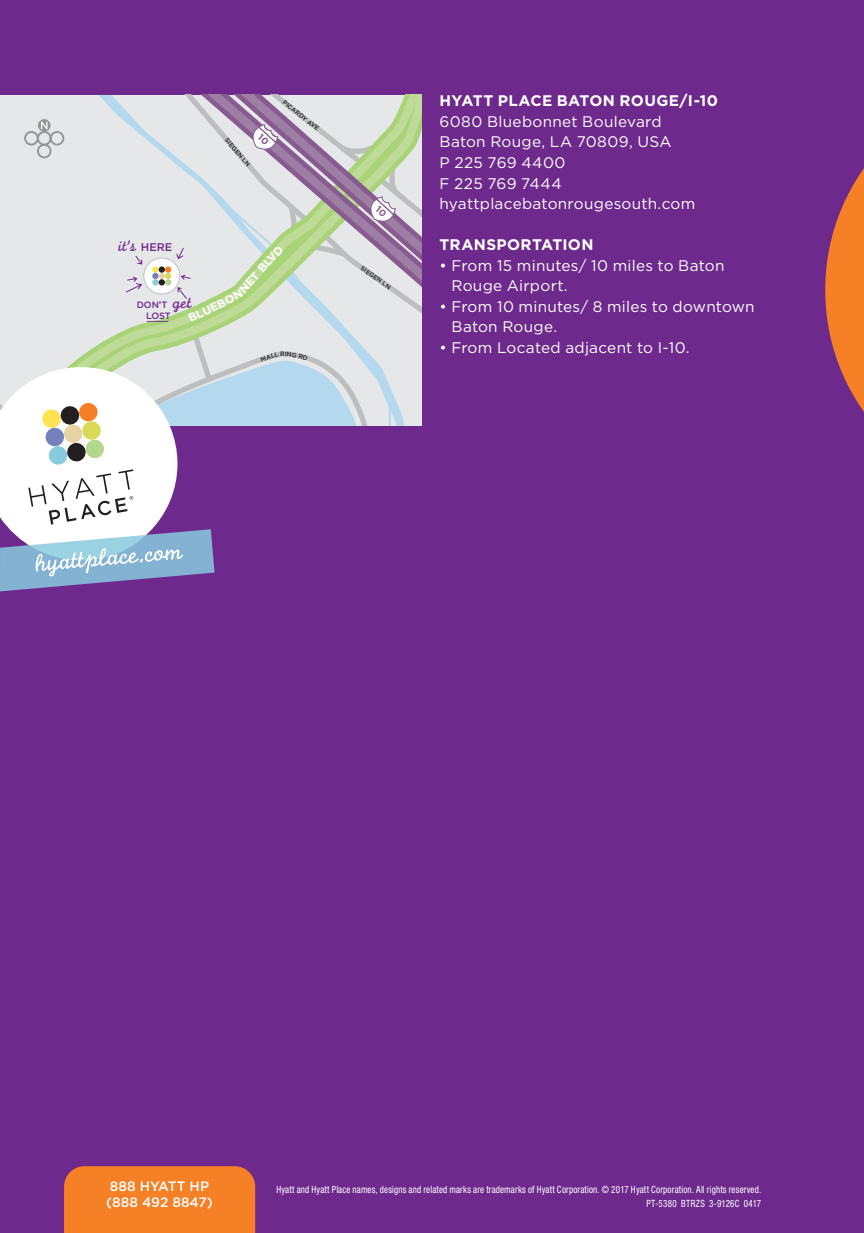
<style>
.page{position:relative;width:864px;height:1233px;background:#6e298d}
.page>*{position:absolute;margin:0;border:0;box-sizing:border-box;transform-origin:0 0}
.t1{font:16px "Monoline Script";color:#6e298d}
.t2{font:15.4px/20.6px "Gotham";letter-spacing:.015em;color:#fff}
.t3{font:700 15.4px "Gotham";letter-spacing:.02em;color:#fff}
.t4{font:500 13.6px/16.4px "Gotham";color:#fff}
.t5{font:700 11.6px "Gotham";color:#fff}
.t6{font:condensed 10px/14px "Helvetica Neue";letter-spacing:.02em;color:#fff;text-align:right;scale:.9 1}
.t7{font:500 9.2px/11.4px "Gotham";letter-spacing:-.005em;color:#6e298d}
.t8{font:500 6.4px "Gotham";color:#231f20}
.t9{font:500 6.2px "Gotham";color:#231f20}
.s1{font-family:"Gotham";font-weight:500;font-size:11.2px}
.s2{font-size:9.4px}
.s3{font-family:"Monoline Script";font-weight:400;font-size:16.8px}
</style>
<div class="page">
<div style="left:64px;top:1166px;width:191px;height:67px;background:#f58025"></div>
<svg style="left:0;top:95px;width:422px;height:331px;background:#e2e5e4"></svg>
<svg style="left:166px;top:95px;width:256px;height:242px;background:#dee4dd"></svg>
<svg style="left:179px;top:95px;width:243px;height:220px;background:#cccdca"></svg>
<svg style="left:38px;top:119px;width:13px;height:13px"></svg>
<svg style="left:23px;top:122px;width:42px;height:37px;background:#d3d4d5"></svg>
<svg style="left:825px;top:168px;width:39px;height:244px"></svg>
<svg style="left:248px;top:125px;width:30px;height:28px"></svg>
<svg style="left:366px;top:197px;width:30px;height:28px"></svg>
<svg style="left:126px;top:248px;width:124px;height:74px;background:#d9dfd0"></svg>
<svg style="left:273px;top:245px;width:11px;height:11px"></svg>
<svg style="left:0;top:352px;width:378px;height:240px"></svg>
<p class="t1" style="left:119px;top:236px;width:55px">it’s <span class="s1">HERE</span></p>
<p class="t7" style="left:146px;top:299px;width:47px;text-indent:-9px">DON<span class="s2">’</span>T <span class="s3">get<br></span>LOST</p>
<p class="t8" style="left:229px;top:136px;width:37px;rotate:49deg">SIEGEN LN</p>
<p class="t8" style="left:286px;top:99px;width:46px;rotate:38deg">PICARDY AVE</p>
<p class="t5" style="left:242px;top:280px;width:43px;rotate:-48deg">ET BLV</p>
<p class="t9" style="left:363px;top:265px;width:37px;rotate:35deg">SIEGEN LN</p>
<p class="t3" style="left:439px;top:92px;width:280px">HYATT PLACE BATON ROUGE/I-10</p>
<p class="t2" style="left:439px;top:111px;width:257px">6080 Bluebonnet Boulevard<br>Baton Rouge, LA 70809, USA<br>P 225 769 4400<br>F 225 769 7444 hyattplacebatonrougesouth.com</p>
<p class="t3" style="left:439px;top:236px;width:156px">TRANSPORTATION</p>
<p class="t2" style="left:451px;top:255px;width:275px;text-indent:-12px">• From 15 minutes/ 10 miles to Baton<br>Rouge Airport.</p>
<p class="t2" style="left:451px;top:296px;width:305px;text-indent:-12px">• From 10 minutes/ 8 miles to downtown<br>Baton Rouge.</p>
<p class="t2" style="left:439px;top:337px;width:252px">• From Located adjacent to I-10.</p>
<p class="t4" style="left:106px;top:1178px;width:108px">888 HYATT HP (888 492 8847)</p>
<p class="t6" style="left:276px;top:1183px;width:540px">Hyatt and Hyatt Place names, designs and related marks are trademarks of Hyatt Corporation. © 2017 Hyatt Corporation. All rights reserved.<br>PT-5380 BTRZS 3-9126C 0417</p>
</div>
